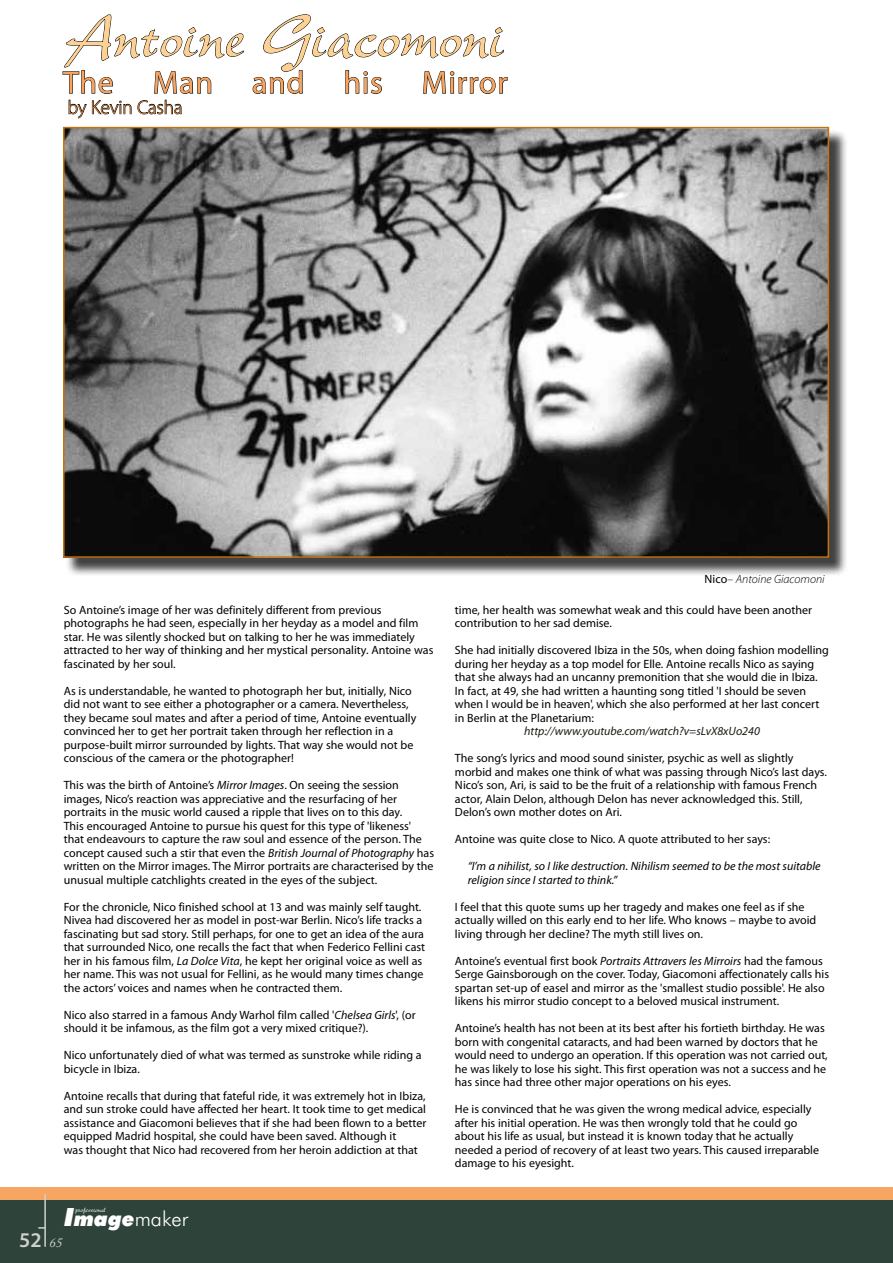
<style>
.page{position:relative;width:893px;height:1263px;background:#fff}
.page>*{position:absolute;margin:0;border:0;box-sizing:border-box;transform-origin:0 0}
.t1{font:63.3px "New Berolina";color:#fdd193}
.t2{font:31.65px "Myriad Pro";letter-spacing:.025em;color:#f6a562}
.t3{font:italic 900 25.05px "Futura BT";color:#fff}
.t4{font:600 21px "Myriad Pro";color:#d0d0d0}
.t5{font:300 20.7px "Futura BT";color:#fff}
.t6{font:300 19.05px "Myriad Pro";color:#f6a562}
.t7{font:12px/13.5px "Myriad Pro";color:#000}
.t8{font:italic 12px/13.5px "Myriad Pro";color:#000}
.t9{font:italic 12px "Myriad Pro";color:#1c1a13}
.t10{font:italic 300 12px "Myriad Pro";color:#000}
.t11{font:7.35px "New Berolina";color:#fff}
.s1{font-weight:400;font-style:normal}
.s2{font-style:italic}
.s3{font-weight:900;font-style:italic;font-size:25.05px}
.s4{font-weight:900;font-style:italic}
.s5{font-family:"Adobe Caslon Pro";font-weight:400;font-style:italic;font-size:13.5px}
</style>
<div class="page">
<div style="left:0;top:1196px;width:892px;height:67px;background:#2e433a"></div>
<div style="left:0;top:1187px;width:892px;height:13px;background:#f6a562"></div>
<div style="left:65px;top:129px;width:783px;height:447px;background:#000;opacity:.75"></div>
<img style="left:66px;top:130px;width:760px;height:425px">
<div style="left:63px;top:127px;width:766px;height:431px;border:2px solid #c47313"></div>
<svg style="left:252px;top:14px;width:256px;height:80px"></svg>
<svg style="left:62px;top:14px;width:182px;height:115px"></svg>
<svg style="left:38px;top:1227px;width:6px;height:2px"></svg>
<hr style="left:44px;top:1194px;width:2px;height:53px;background:#d0d0d0">
<h1 class="t1" style="left:63px;top:3px;width:443px">Antoine Giacomoni</h1>
<h2 class="t2" style="left:63px;top:63px;width:446px">The Man and his Mirror</h2>
<h3 class="t6" style="left:68px;top:96px;width:116px">by Kevin Casha</h3>
<p class="t10" style="left:705px;top:572px;width:122px"><span class="s1">Nico</span>– Antoine Giacomoni</p>
<p class="t7" style="left:64px;top:603px;width:371px">So Antoine’s image of her was definitely different from previous photographs he had seen, especially in her heyday as a model and film star. He was silently shocked but on talking to her he was immediately attracted to her way of thinking and her mystical personality. Antoine was fascinated by her soul.</p>
<p class="t7" style="left:64px;top:684px;width:354px">As is understandable, he wanted to photograph her but, initially, Nico did not want to see either a photographer or a camera. Nevertheless, they became soul mates and after a period of time, Antoine eventually convinced her to get her portrait taken through her reflection in a purpose-built mirror surrounded by lights. That way she would not be conscious of the camera or the photographer!</p>
<p class="t7" style="left:64px;top:778px;width:372px">This was the birth of Antoine’s <span class="s2">Mirror Images</span>. On seeing the session images, Nico’s reaction was appreciative and the resurfacing of her portraits in the music world caused a ripple that lives on to this day.<br>This encouraged Antoine to pursue his quest for this type of 'likeness' that endeavours to capture the raw soul and essence of the person. The concept caused such a stir that even the <span class="s2">British Journal of Photography</span> has written on the Mirror images. The Mirror portraits are characterised by the unusual multiple catchlights created in the eyes of the subject.</p>
<p class="t7" style="left:64px;top:900px;width:363px">For the chronicle, Nico finished school at 13 and was mainly self taught.<br>Nivea had discovered her as model in post-war Berlin. Nico’s life tracks a fascinating but sad story. Still perhaps, for one to get an idea of the aura that surrounded Nico, one recalls the fact that when Federico Fellini cast her in his famous film, <span class="s2">La Dolce Vita</span>, he kept her original voice as well as her name. This was not usual for Fellini, as he would many times change the actors’ voices and names when he contracted them.</p>
<p class="t7" style="left:64px;top:1008px;width:353px">Nico also starred in a famous Andy Warhol film called '<span class="s2">Chelsea Girls</span>', (or should it be infamous, as the film got a very mixed critique?).</p>
<p class="t7" style="left:64px;top:1048px;width:359px">Nico unfortunately died of what was termed as sunstroke while riding a bicycle in Ibiza.</p>
<p class="t7" style="left:64px;top:1089px;width:364px">Antoine recalls that during that fateful ride, it was extremely hot in Ibiza, and sun stroke could have affected her heart. It took time to get medical assistance and Giacomoni believes that if she had been flown to a better equipped Madrid hospital, she could have been saved. Although it<br>was thought that Nico had recovered from her heroin addiction at that</p>
<h3 class="t5" style="left:64px;top:1202px;width:126px"><span class="s3">I</span><span class="s4">mage</span>maker</h3>
<h3 class="t3" style="left:64px;top:1202px;width:12px">I</h3>
<p class="t11" style="left:75px;top:1206px;width:32px">professional</p>
<h3 class="t4" style="left:19px;top:1226px;width:45px">52 <span class="s5">65</span></h3>
<p class="t7" style="left:455px;top:603px;width:359px">time, her health was somewhat weak and this could have been another contribution to her sad demise.</p>
<p class="t7" style="left:455px;top:643px;width:375px">She had initially discovered Ibiza in the 50s, when doing fashion modelling during her heyday as a top model for Elle. Antoine recalls Nico as saying that she always had an uncanny premonition that she would die in Ibiza.<br>In fact, at 49, she had written a haunting song titled 'I should be seven when I would be in heaven', which she also performed at her last concert in Berlin at the Planetarium:</p>
<p class="t9" style="left:524px;top:724px;width:237px">http://www.youtube.com/watch?v=sLvX8xUo240</p>
<p class="t7" style="left:455px;top:751px;width:373px">The song’s lyrics and mood sound sinister, psychic as well as slightly morbid and makes one think of what was passing through Nico’s last days.<br>Nico’s son, Ari, is said to be the fruit of a relationship with famous French actor, Alain Delon, although Delon has never acknowledged this. Still, Delon’s own mother dotes on Ari.</p>
<p class="t7" style="left:455px;top:832px;width:317px">Antoine was quite close to Nico. A quote attributed to her says:</p>
<p class="t8" style="left:468px;top:859px;width:354px">“I’m a nihilist, so I like destruction. Nihilism seemed to be the most suitable religion since I started to think.”</p>
<p class="t7" style="left:455px;top:900px;width:363px">I feel that this quote sums up her tragedy and makes one feel as if she actually willed on this early end to her life. Who knows – maybe to avoid living through her decline? The myth still lives on.</p>
<p class="t7" style="left:455px;top:954px;width:376px">Antoine’s eventual first book <span class="s2">Portraits Attravers les Mirroirs</span> had the famous Serge Gainsborough on the cover. Today, Giacomoni affectionately calls his spartan set-up of easel and mirror as the 'smallest studio possible'. He also likens his mirror studio concept to a beloved musical instrument.</p>
<p class="t7" style="left:455px;top:1021px;width:374px">Antoine’s health has not been at its best after his fortieth birthday. He was born with congenital cataracts, and had been warned by doctors that he would need to undergo an operation. If this operation was not carried out, he was likely to lose his sight. This first operation was not a success and he has since had three other major operations on his eyes.</p>
<p class="t7" style="left:455px;top:1102px;width:366px">He is convinced that he was given the wrong medical advice, especially after his initial operation. He was then wrongly told that he could go about his life as usual, but instead it is known today that he actually needed a period of recovery of at least two years. This caused irreparable damage to his eyesight.</p>
</div>
